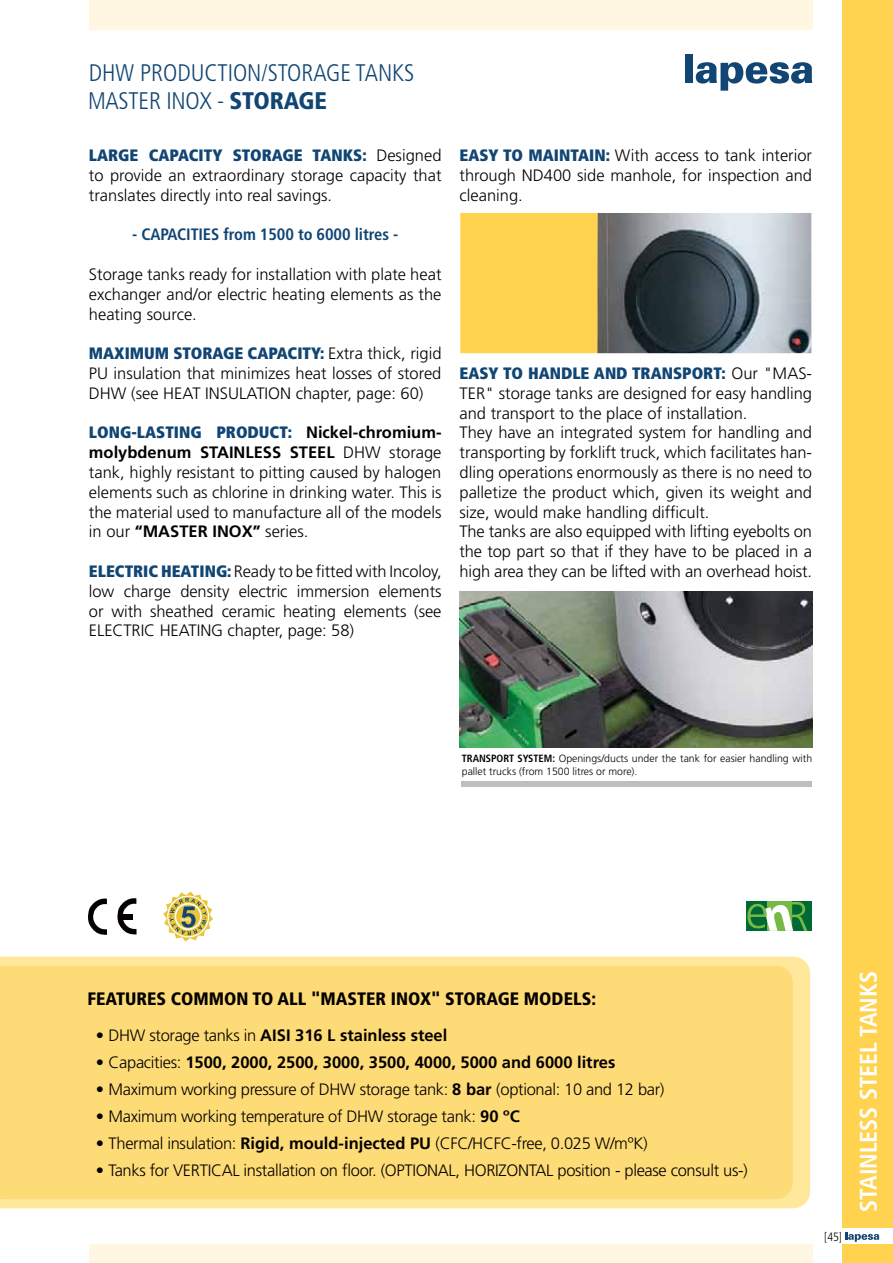
<style>
.page{position:relative;width:893px;height:1263px;background:#fff}
.page>*{position:absolute;margin:0;border:0;box-sizing:border-box;transform-origin:0 0}
.t1{font:300 condensed 24px "Frutiger LT Std";color:#114573}
.t2{font:700 condensed 24px "Frutiger LT Std";color:#fff}
.t3{font:900 condensed 18px "Frutiger LT Std";color:#040000}
.t4{font:300 16.5px/19.8px "Frutiger LT Std";color:#040000;text-align:justify}
.t5{font:300 16.5px "Frutiger LT Std";letter-spacing:-.02em;color:#040000}
.t6{font:700 16.5px "Frutiger LT Std";color:#040000}
.t7{font:700 condensed 16.5px "Frutiger LT Std";letter-spacing:-.005em;color:#114573}
.t8{font:300 condensed 12px "Frutiger LT Std";color:#040000}
.t9{font:300 10.5px/12.6px "Frutiger LT Std";color:#040000}
.s1{font-weight:900}
.s2{font-weight:900;font-stretch:condensed;color:#114573}
.s3{font-weight:700}
.s4{font-weight:700;font-stretch:condensed}
.s5{font-weight:300}
</style>
<div class="page">
<svg style="left:845px;top:1232px;width:34px;height:10px"></svg>
<div style="left:842px;top:0;width:51px;height:1228px;background:#ffd350"></div>
<div style="left:842px;top:1245px;width:51px;height:18px;background:#ffd350"></div>
<div style="left:685px;top:54px;width:7px;height:29px;background:#114573"></div>
<svg style="left:696px;top:62px;width:116px;height:29px"></svg>
<div style="left:89px;top:0;width:723px;height:30px;background:#fff7e2"></div>
<div style="left:89px;top:1245px;width:723px;height:18px;background:#fff7e2"></div>
<div style="left:0;top:957px;width:810px;height:251px;background:#ffe79c"></div>
<div style="left:0;top:965px;width:793px;height:235px;background:#fddb76"></div>
<div style="left:459px;top:212px;width:353px;height:142px;background:#ffd350"></div>
<img style="left:597px;top:214px;width:213px;height:138px">
<div style="left:459px;top:211px;width:354px;height:144px;border:2px solid #fff"></div>
<svg style="left:88px;top:898px;width:19px;height:37px"></svg>
<svg style="left:117px;top:898px;width:20px;height:37px"></svg>
<div style="left:787px;top:902px;width:25px;height:29px;background:#006a37"></div>
<div style="left:746px;top:902px;width:25px;height:29px;background:#006a37"></div>
<svg style="left:747px;top:902px;width:60px;height:29px"></svg>
<img style="left:459px;top:592px;width:353px;height:155px">
<div style="left:462px;top:781px;width:350px;height:5px;background:#bcbfc1"></div>
<svg style="left:163px;top:892px;width:50px;height:49px"></svg>
<h1 class="t1" style="left:89px;top:62px;width:327px">DHW PRODUCTION/STORAGE TANKS</h1>
<h1 class="t1" style="left:88px;top:91px;width:240px">MASTER INOX - <span class="s1">STORAGE</span></h1>
<p class="t4" style="left:89px;top:146px;width:354px"><span class="s2">LARGE CAPACITY STORAGE TANKS:</span> Designed to provide an extraordinary storage capacity that translates directly into real savings.</p>
<p class="t7" style="left:132px;top:228px;width:268px">- CAPACITIES from 1500 to 6000 litres -</p>
<p class="t4" style="left:89px;top:265px;width:354px">Storage tanks ready for installation with plate heat exchanger and/or electric heating elements as the heating source.</p>
<p class="t4" style="left:89px;top:344px;width:354px"><span class="s2">MAXIMUM STORAGE CAPACITY:</span> Extra thick, rigid PU insulation that minimizes heat losses of stored DHW (see HEAT INSULATION chapter, page: 60)</p>
<p class="t4" style="left:89px;top:424px;width:354px"><span class="s2">LONG-LASTING PRODUCT:</span> <span class="s3">Nickel-chromium&shy;molybdenum STAINLESS STEEL</span> DHW storage tank, highly resistant to pitting caused by halogen elements such as chlorine in drinking water. This is the material used to manufacture all of the models in our <span class="s3">“MASTER INOX”</span> series.</p>
<p class="t4" style="left:89px;top:562px;width:354px"><span class="s2">ELECTRIC HEATING:</span> Ready to be fitted with Incoloy, low charge density electric immersion elements or with sheathed ceramic heating elements (see ELECTRIC HEATING chapter, page: 58)</p>
<p class="t4" style="left:459px;top:146px;width:354px"><span class="s2">EASY TO MAINTAIN:</span> With access to tank interior through ND400 side manhole, for inspection and cleaning.</p>
<p class="t4" style="left:459px;top:364px;width:354px;text-align:left"><span class="s2">EASY TO HANDLE AND TRANSPORT:</span> Our "MAS-TER" storage tanks are designed for easy handling and transport to the place of installation.<br>They have an integrated system for handling and transporting by forklift truck, which facilitates han&shy;dling operations enormously as there is no need to palletize the product which, given its weight and size, would make handling difficult.<br>The tanks are also equipped with lifting eyebolts on the top part so that if they have to be placed in a high area they can be lifted with an overhead hoist.</p>
<p class="t9" style="left:462px;top:753px;width:352px"><span class="s4">TRANSPORT SYSTEM:</span> Openings/ducts under the tank for easier handling with pallet trucks (from 1500 litres or more).</p>
<p class="t3" style="left:87px;top:988px;width:510px">FEATURES COMMON TO ALL "MASTER INOX" STORAGE MODELS:</p>
<p class="t6" style="left:96px;top:1028px;width:353px"><span class="s5">• DHW storage tanks in</span> AISI 316 L stainless steel</p>
<p class="t6" style="left:96px;top:1055px;width:521px"><span class="s5">• Capacities:</span> 1500, 2000, 2500, 3000, 3500, 4000, 5000 and 6000 litres</p>
<p class="t5" style="left:96px;top:1082px;width:570px">• Maximum working pressure of DHW storage tank: <span class="s3">8 bar</span> (optional: 10 and 12 bar)</p>
<p class="t5" style="left:96px;top:1109px;width:425px">• Maximum working temperature of DHW storage tank: <span class="s3">90 ºC</span></p>
<p class="t5" style="left:96px;top:1136px;width:553px">• Thermal insulation: <span class="s3">Rigid, mould-injected PU</span> (CFC/HCFC-free, 0.025 W/mºK)</p>
<p class="t5" style="left:96px;top:1163px;width:653px">• Tanks for VERTICAL installation on floor. (OPTIONAL, HORIZONTAL position - please consult us-)</p>
<p class="t8" style="left:824px;top:1231px;width:19px">[45]</p>
<h1 class="t2" style="left:858px;top:1212px;width:242px;rotate:-90deg">STAINLESS STEEL TANKS</h1>
</div>
